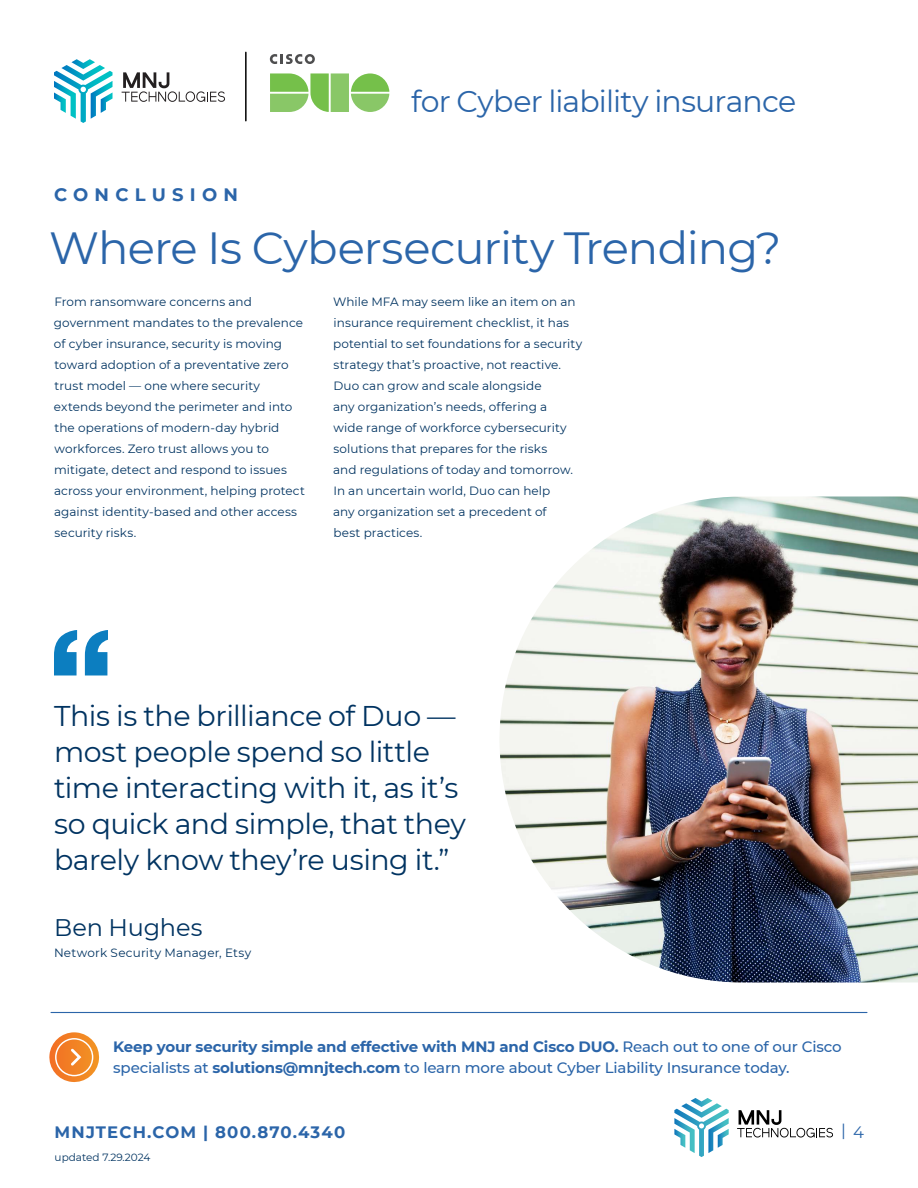
<style>
.page{position:relative;width:918px;height:1188px;background:#fff}
.page>*{position:absolute;margin:0;border:0;box-sizing:border-box;transform-origin:0 0}
.t1{font:45px "Montserrat";letter-spacing:-.02em;color:#2b65a9}
.t2{font:30px "Montserrat";letter-spacing:-.025em;color:#2b65a9}
.t3{font:28.5px/36px "Montserrat";letter-spacing:-.015em;color:#003361}
.t4{font:24px "Montserrat";letter-spacing:-.005em;color:#003361}
.t5{font:700 18px "Montserrat";letter-spacing:.35em;color:#2b65a9}
.t6{font:700 16.5px "Montserrat";letter-spacing:.07em;color:#2b65a9}
.t7{font:16.5px "Montserrat";color:#2b65a9}
.t8{font:500 15px/21px "Montserrat";letter-spacing:-.01em;color:#2b65a9}
.t9{font:12px/21px "Montserrat";letter-spacing:.005em;color:#003361}
.t10{font:10.5px "Montserrat";color:#003361}
.s1{font-weight:700}
</style>
<div class="page">
<svg style="left:54px;top:630px;width:54px;height:45px"></svg>
<img style="left:500px;top:496px;width:418px;height:486px">
<svg style="left:54px;top:59px;width:59px;height:64px"></svg>
<svg style="left:122px;top:72px;width:103px;height:30px"></svg>
<svg style="left:270px;top:73px;width:119px;height:39px"></svg>
<svg style="left:270px;top:54px;width:45px;height:10px"></svg>
<hr style="left:245px;top:52px;width:2px;height:69px;background:#000">
<svg style="left:49px;top:1032px;width:51px;height:50px"></svg>
<hr style="left:51px;top:1012px;width:816px;height:1px;background:#2b65a9">
<svg style="left:674px;top:1098px;width:55px;height:59px"></svg>
<svg style="left:737px;top:1110px;width:96px;height:28px"></svg>
<h2 class="t2" style="left:411px;top:80px;width:387px">for Cyber liability insurance</h2>
<h3 class="t5" style="left:54px;top:182px;width:186px">CONCLUSION</h3>
<h1 class="t1" style="left:49px;top:217px;width:734px">Where Is Cybersecurity Trending?</h1>
<p class="t9" style="left:54px;top:291px;width:252px">From ransomware concerns and government mandates to the prevalence of cyber insurance, security is moving toward adoption of a preventative zero trust model — one where security extends beyond the perimeter and into the operations of modern-day hybrid workforces. Zero trust allows you to mitigate, detect and respond to issues across your environment, helping protect against identity-based and other access security risks.</p>
<p class="t9" style="left:333px;top:291px;width:251px">While MFA may seem like an item on an insurance requirement checklist, it has potential to set foundations for a security strategy that’s proactive, not reactive.<br>Duo can grow and scale alongside<br>any organization’s needs, offering a<br>wide range of workforce cybersecurity solutions that prepares for the risks<br>and regulations of today and tomorrow.<br>In an uncertain world, Duo can help<br>any organization set a precedent of<br>best practices.</p>
<h3 class="t3" style="left:54px;top:697px;width:413px">This is the brilliance of Duo — most people spend so little time interacting with it, as it’s so quick and simple, that they barely know they’re using it.”</h3>
<h3 class="t4" style="left:54px;top:911px;width:150px">Ben Hughes</h3>
<p class="t9" style="left:54px;top:942px;width:199px">Network Security Manager, Etsy</p>
<p class="t8" style="left:113px;top:1036px;width:730px"><span class="s1">Keep your security simple and effective with MNJ and Cisco DUO.</span> Reach out to one of our Cisco specialists at <span class="s1">solutions@mnjtech.com</span> to learn more about Cyber Liability Insurance today.</p>
<h3 class="t6" style="left:55px;top:1120px;width:292px">MNJTECH.COM | 800.870.4340</h3>
<h3 class="t7" style="left:841px;top:1120px;width:24px">| 4</h3>
<p class="t10" style="left:55px;top:1150px;width:97px">updated 7.29.2024</p>
</div>
